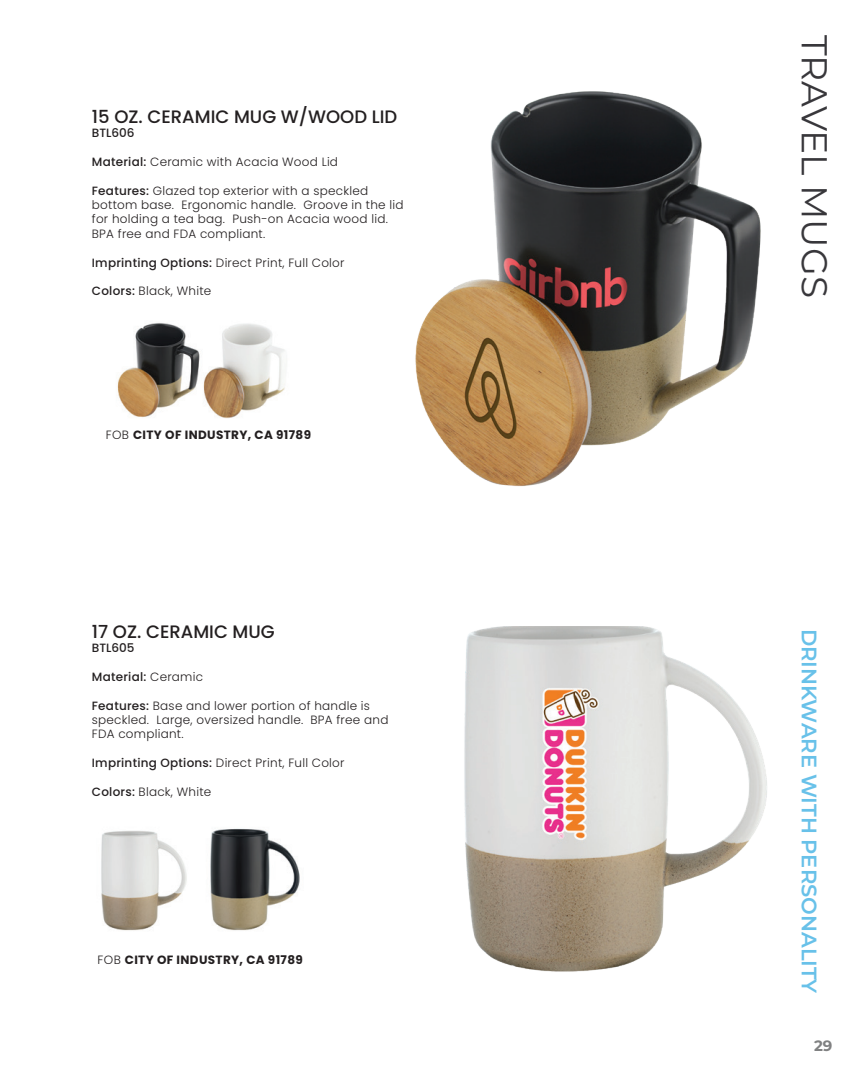
<style>
.page{position:relative;width:864px;height:1080px;background:#fff}
.page>*{position:absolute;margin:0;border:0;box-sizing:border-box;transform-origin:0 0}
.t1{font:36px "Montserrat";color:#38373b}
.t2{font:600 21px "Montserrat";color:#68c1e9}
.t3{font:500 18px "Poppins";color:#231f20}
.t4{font:700 15px "Montserrat";color:#808182}
.t5{font:300 12px/14.4px "Poppins";letter-spacing:.02em;color:#231f20}
.t6{font:700 12px "Poppins";letter-spacing:.03em;color:#231f20}
.t7{font:500 12px "Poppins";letter-spacing:.02em;color:#231f20}
.t8{font:500 12px "Poppins";color:#231f20}
.s1{font-weight:500}
.s2{font-weight:300}
</style>
<div class="page">
<img style="left:464px;top:626px;width:303px;height:346px">
<img style="left:101px;top:828px;width:199px;height:103px">
<img style="left:415px;top:91px;width:346px;height:396px">
<img style="left:117px;top:323px;width:168px;height:95px">
<h3 class="t3" style="left:92px;top:106px;width:307px">15 OZ. CERAMIC MUG W/WOOD LID</h3>
<p class="t8" style="left:92px;top:126px;width:44px">BTL606</p>
<p class="t5" style="left:92px;top:154px;width:248px"><span class="s1">Material:</span> Ceramic with Acacia Wood Lid</p>
<p class="t5" style="left:92px;top:183px;width:313px"><span class="s1">Features:</span> Glazed top exterior with a speckled bottom base. Ergonomic handle. Groove in the lid for holding a tea bag. Push-on Acacia wood lid.<br>BPA free and FDA compliant.</p>
<p class="t5" style="left:92px;top:255px;width:254px"><span class="s1">Imprinting Options:</span> Direct Print, Full Color</p>
<p class="t5" style="left:92px;top:284px;width:121px"><span class="s1">Colors:</span> Black, White</p>
<p class="t6" style="left:106px;top:428px;width:207px"><span class="s2">FOB</span> CITY OF INDUSTRY, CA 91789</p>
<h3 class="t3" style="left:92px;top:621px;width:184px">17 OZ. CERAMIC MUG</h3>
<p class="t8" style="left:92px;top:641px;width:44px">BTL605</p>
<p class="t7" style="left:92px;top:670px;width:113px">Material: <span class="s2">Ceramic</span></p>
<p class="t5" style="left:92px;top:698px;width:298px"><span class="s1">Features:</span> Base and lower portion of handle is speckled. Large, oversized handle. BPA free and<br>FDA compliant.</p>
<p class="t5" style="left:92px;top:756px;width:254px"><span class="s1">Imprinting Options:</span> Direct Print, Full Color</p>
<p class="t5" style="left:92px;top:785px;width:121px"><span class="s1">Colors:</span> Black, White</p>
<p class="t6" style="left:98px;top:952px;width:207px"><span class="s2">FOB</span> CITY OF INDUSTRY, CA 91789</p>
<h1 class="t1" style="left:839px;top:34px;width:265px;rotate:90deg">TRAVEL MUGS</h1>
<h2 class="t2" style="left:824px;top:628px;width:366px;rotate:90deg">DRINKWARE WITH PERSONALITY</h2>
<p class="t4" style="left:814px;top:1035px;width:20px">29</p>
</div>
